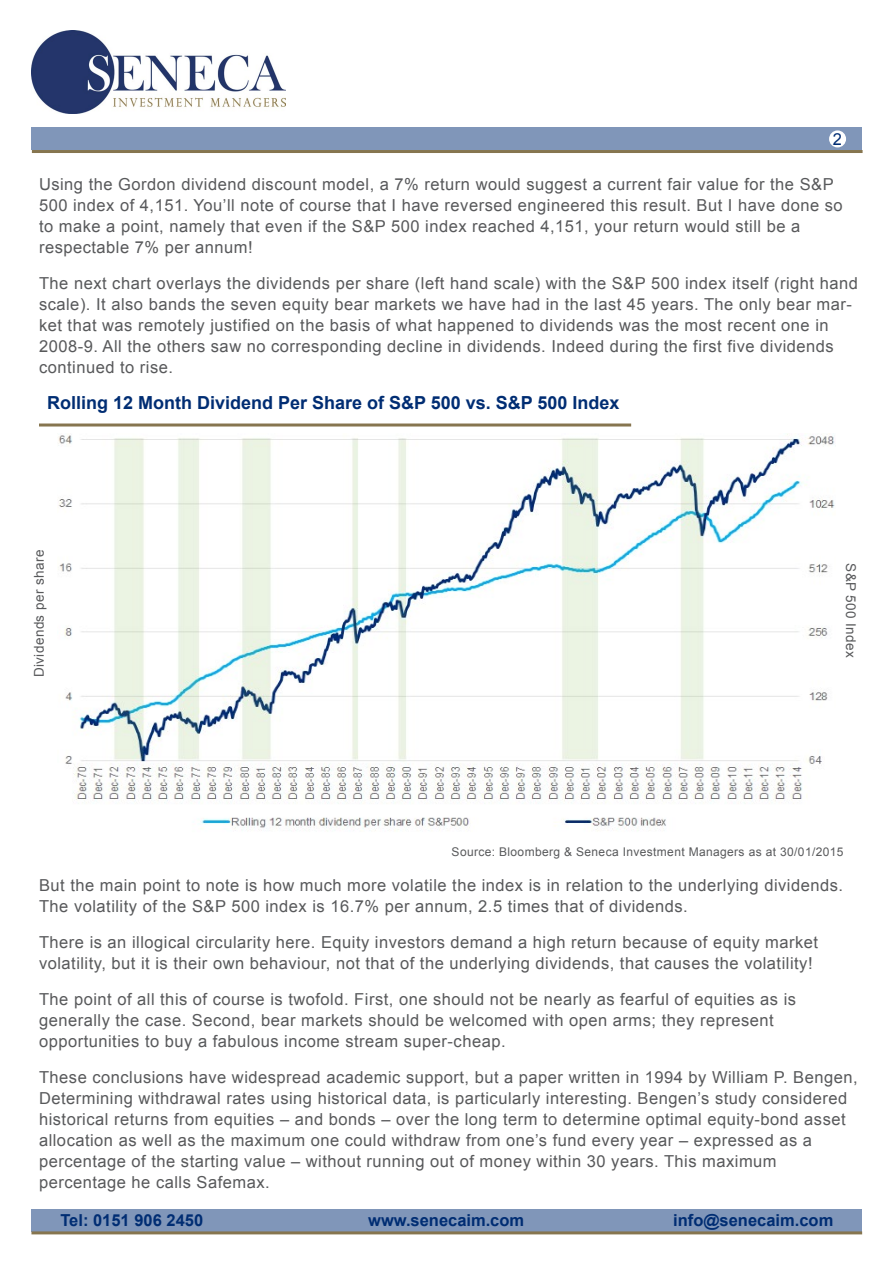
<style>
.page{position:relative;width:893px;height:1263px;background:#fff}
.page>*{position:absolute;margin:0;border:0;box-sizing:border-box;transform-origin:0 0}
.t1{font:700 18px "Arial";color:#002d73}
.t2{font:16.5px/21px "Arial";letter-spacing:.03em;color:#58595b}
.t3{font:700 16.5px "Arial";color:#002d73}
.t4{font:16.5px "Arial";color:#002d73}
.t5{font:13.5px "Arial";letter-spacing:.03em;color:#58595b}
.t6{font:12px "Arial";letter-spacing:.03em;color:#58595b}
</style>
<div class="page">
<div style="left:31px;top:128px;width:831px;height:22px;background:#8096b9"></div>
<div style="left:31px;top:1209px;width:831px;height:23px;background:#8096b9"></div>
<hr style="left:31px;top:1231px;width:831px;height:3px;background:#86754f">
<img style="left:31px;top:30px;width:255px;height:83px">
<hr style="left:32px;top:150px;width:831px;height:3px;background:#86754f">
<hr style="left:39px;top:423px;width:592px;height:3px;background:#86754f">
<img style="left:58px;top:434px;width:777px;height:397px">
<div style="left:829px;top:130px;width:17px;height:17px;background:#fff;border-radius:50%"></div>
<p class="t4" style="left:833px;top:128px;width:11px">2</p>
<p class="t2" style="left:39px;top:174px;width:805px">Using the Gordon dividend discount model, a 7% return would suggest a current fair value for the S&amp;P 500 index of 4,151. You’ll note of course that I have reversed engineered this result. But I have done so to make a point, namely that even if the S&amp;P 500 index reached 4,151, your return would still be a respectable 7% per annum!</p>
<p class="t2" style="left:39px;top:273px;width:820px">The next chart overlays the dividends per share (left hand scale) with the S&amp;P 500 index itself (right hand scale). It also bands the seven equity bear markets we have had in the last 45 years. The only bear mar&shy;ket that was remotely justified on the basis of what happened to dividends was the most recent one in 2008-9. All the others saw no corresponding decline in dividends. Indeed during the first five dividends continued to rise.</p>
<p class="t1" style="left:47px;top:390px;width:574px">Rolling 12 Month Dividend Per Share of S&amp;P 500 vs. S&amp;P 500 Index</p>
<p class="t5" style="left:30px;top:677px;width:129px;rotate:-90deg">Dividends per share</p>
<p class="t5" style="left:860px;top:563px;width:96px;rotate:90deg">S&amp;P 500 Index</p>
<p class="t6" style="left:452px;top:843px;width:393px">Source: Bloomberg &amp; Seneca Investment Managers as at 30/01/2015</p>
<p class="t2" style="left:39px;top:874px;width:805px">But the main point to note is how much more volatile the index is in relation to the underlying dividends.<br>The volatility of the S&amp;P 500 index is 16.7% per annum, 2.5 times that of dividends.</p>
<p class="t2" style="left:39px;top:931px;width:781px">There is an illogical circularity here. Equity investors demand a high return because of equity market volatility, but it is their own behaviour, not that of the underlying dividends, that causes the volatility!</p>
<p class="t2" style="left:39px;top:988px;width:759px">The point of all this of course is twofold. First, one should not be nearly as fearful of equities as is generally the case. Second, bear markets should be welcomed with open arms; they represent opportunities to buy a fabulous income stream super-cheap.</p>
<p class="t2" style="left:39px;top:1067px;width:820px">These conclusions have widespread academic support, but a paper written in 1994 by William P. Bengen, Determining withdrawal rates using historical data, is particularly interesting. Bengen’s study considered historical returns from equities – and bonds – over the long term to determine optimal equity-bond asset allocation as well as the maximum one could withdraw from one’s fund every year – expressed as a percentage of the starting value – without running out of money within 30 years. This maximum percentage he calls Safemax.</p>
<p class="t3" style="left:60px;top:1208px;width:144px">Tel: 0151 906 2450</p>
<p class="t3" style="left:368px;top:1208px;width:157px">www.senecaim.com</p>
<p class="t3" style="left:673px;top:1208px;width:162px">info@senecaim.com</p>
</div>
